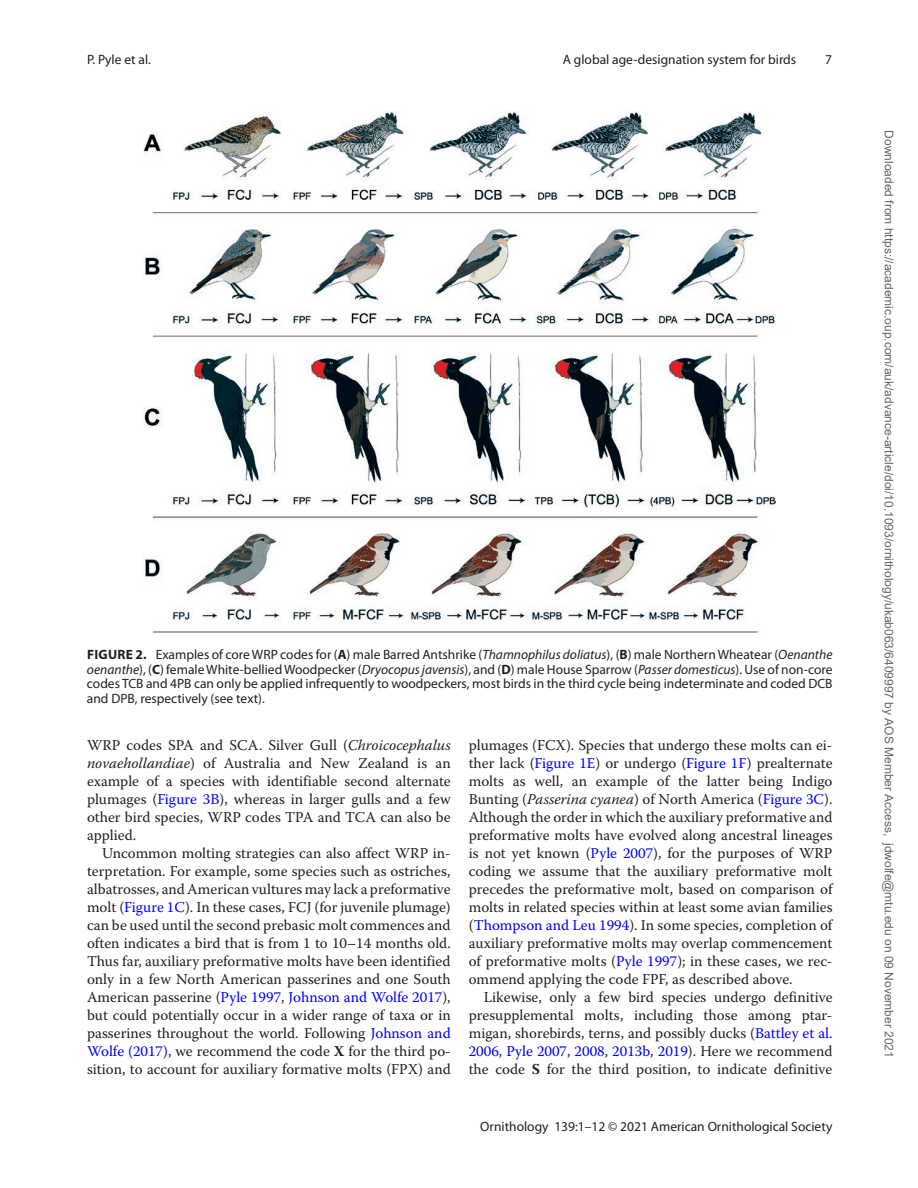
<style>
.page{position:relative;width:918px;height:1188px;background:#fff}
.page>*{position:absolute;margin:0;border:0;box-sizing:border-box;transform-origin:0 0}
.t1{font:15px/18px "Warnock Pro";color:#231f20;text-align:justify}
.t2{font:13.5px/15px "Myriad Pro";color:#231f20;text-align:justify}
.t3{font:12px "Arial";color:#666}
.s1{font-weight:700}
.s2{font-style:italic}
.s3{color:#00f}
</style>
<div class="page">
<img style="left:144px;top:111px;width:632px;height:522px">
<p class="t2" style="left:87px;top:52px;width:65px">P. Pyle et al.</p>
<p class="t2" style="left:563px;top:52px;width:235px">A global age-designation system for birds</p>
<p class="t2" style="left:825px;top:52px;width:8px">7</p>
<p class="t2" style="left:87px;top:647px;width:747px"><span class="s1">FIGURE 2.</span> Examples of core WRP codes for (<span class="s1">A</span>) male Barred Antshrike (<span class="s2">Thamnophilus doliatus</span>), (<span class="s1">B</span>) male Northern Wheatear (<span class="s2">Oenanthe oenanthe</span>), (<span class="s1">C</span>) female White-bellied Woodpecker (<span class="s2">Dryocopus javensis</span>), and (<span class="s1">D</span>) male House Sparrow (<span class="s2">Passer domesticus</span>). Use of non-core codes TCB and 4PB can only be applied infrequently to woodpeckers, most birds in the third cycle being indeterminate and coded DCB and DPB, respectively (see text).</p>
<p class="t1" style="left:87px;top:736px;width:365px">WRP codes SPA and SCA. Silver Gull (<span class="s2">Chroicocephalus novaehollandiae</span>) of Australia and New Zealand is an example of a species with identifiable second alternate plumages (<span class="s3">Figure 3B</span>), whereas in larger gulls and a few other bird species, WRP codes TPA and TCA can also be applied.</p>
<p class="t1" style="left:87px;top:844px;width:365px;text-indent:15px">Uncommon molting strategies can also affect WRP in&shy;terpretation. For example, some species such as ostriches, albatrosses, and American vultures may lack a preformative molt (<span class="s3">Figure 1C</span>). In these cases, FCJ (for juvenile plumage) can be used until the second prebasic molt commences and often indicates a bird that is from 1 to 10–14 months old.<br>Thus far, auxiliary preformative molts have been identified only in a few North American passerines and one South American passerine (<span class="s3">Pyle 1997</span>, <span class="s3">Johnson and Wolfe 2017</span>), but could potentially occur in a wider range of taxa or in passerines throughout the world. Following <span class="s3">Johnson and Wolfe (2017)</span>, we recommend the code <span class="s1">X</span> for the third po&shy;sition, to account for auxiliary formative molts (FPX) and</p>
<p class="t1" style="left:469px;top:736px;width:365px">plumages (FCX). Species that undergo these molts can ei&shy;ther lack (<span class="s3">Figure 1E</span>) or undergo (<span class="s3">Figure 1F</span>) prealternate molts as well, an example of the latter being Indigo Bunting (<span class="s2">Passerina cyanea</span>) of North America (<span class="s3">Figure 3C</span>).<br>Although the order in which the auxiliary preformative and preformative molts have evolved along ancestral lineages is not yet known (<span class="s3">Pyle 2007</span>), for the purposes of WRP coding we assume that the auxiliary preformative molt precedes the preformative molt, based on comparison of molts in related species within at least some avian families (<span class="s3">Thompson and Leu 1994</span>). In some species, completion of auxiliary preformative molts may overlap commencement of preformative molts (<span class="s3">Pyle 1997</span>); in these cases, we rec&shy;ommend applying the code FPF, as described above.</p>
<p class="t1" style="left:469px;top:988px;width:365px;text-indent:15px">Likewise, only a few bird species undergo definitive presupplemental molts, including those among ptar&shy;migan, shorebirds, terns, and possibly ducks (<span class="s3">Battley et al.<br>2006</span>, <span class="s3">Pyle 2007</span>, <span class="s3">2008</span>, <span class="s3">2013b</span>, <span class="s3">2019</span>). Here we recommend the code <span class="s1">S</span> for the third position, to indicate definitive</p>
<p class="t2" style="left:480px;top:1119px;width:354px">Ornithology 139:1–12 © 2021 American Ornithological Society</p>
<p class="t3" style="left:893px;top:130px;width:929px;rotate:90deg">Downloaded from https://academic.oup.com/auk/advance-article/doi/10.1093/ornithology/ukab063/6409997 by AOS Member Access, jdwolfe@mtu.edu on 09 November 2021</p>
</div>
